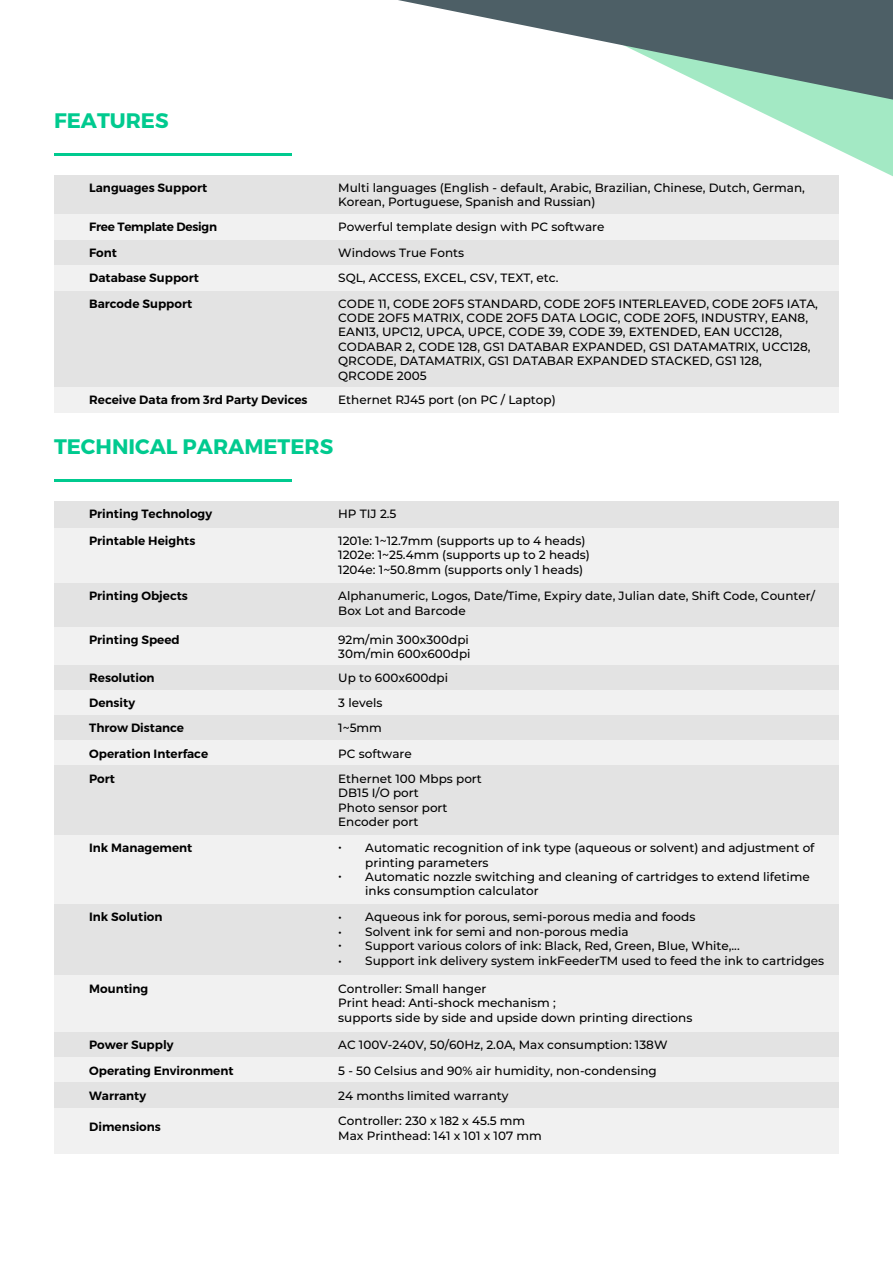
<style>
.page{position:relative;width:893px;height:1263px;background:#fff}
.page>*{position:absolute;margin:0;border:0;box-sizing:border-box;transform-origin:0 0}
.t1{font:700 21px "Montserrat";color:#00ca8f}
.t2{font:500 12px/14.4px "Montserrat";color:#000}
.t3{font:600 12px "Montserrat";color:#000}
.t4{font:600 12px "Montserrat";letter-spacing:-.02em;color:#000}
</style>
<div class="page">
<svg style="left:176px;top:100px;width:717px;height:77px"></svg>
<svg style="left:398px;top:0;width:495px;height:100px"></svg>
<hr style="left:54px;top:153px;width:238px;height:2px;background:#00ca8f">
<hr style="left:54px;top:480px;width:238px;height:2px;background:#00ca8f">
<div style="left:54px;top:583px;width:785px;height:44px;background:#e3e3e3"></div>
<div style="left:54px;top:665px;width:785px;height:25px;background:#e3e3e3"></div>
<div style="left:54px;top:904px;width:785px;height:71px;background:#e3e3e3"></div>
<div style="left:54px;top:975px;width:785px;height:57px;background:#f1f1f1"></div>
<div style="left:54px;top:626px;width:785px;height:38px;background:#f1f1f1"></div>
<div style="left:54px;top:835px;width:785px;height:69px;background:#f1f1f1"></div>
<div style="left:54px;top:690px;width:785px;height:25px;background:#f1f1f1"></div>
<div style="left:54px;top:715px;width:785px;height:25px;background:#e3e3e3"></div>
<div style="left:54px;top:740px;width:785px;height:26px;background:#f1f1f1"></div>
<div style="left:54px;top:1032px;width:785px;height:25px;background:#e3e3e3"></div>
<div style="left:54px;top:1057px;width:785px;height:26px;background:#f1f1f1"></div>
<div style="left:54px;top:1083px;width:785px;height:25px;background:#e3e3e3"></div>
<div style="left:54px;top:766px;width:785px;height:69px;background:#e3e3e3"></div>
<div style="left:54px;top:528px;width:785px;height:55px;background:#f1f1f1"></div>
<div style="left:54px;top:501px;width:785px;height:27px;background:#e3e3e3"></div>
<div style="left:54px;top:1108px;width:785px;height:45px;background:#f1f1f1"></div>
<div style="left:54px;top:175px;width:785px;height:40px;background:#e3e3e3"></div>
<div style="left:54px;top:240px;width:785px;height:25px;background:#e3e3e3"></div>
<div style="left:54px;top:291px;width:785px;height:96px;background:#e3e3e3"></div>
<div style="left:54px;top:265px;width:785px;height:26px;background:#f1f1f1"></div>
<div style="left:54px;top:214px;width:785px;height:26px;background:#f1f1f1"></div>
<div style="left:54px;top:387px;width:785px;height:26px;background:#f1f1f1"></div>
<h1 class="t1" style="left:54px;top:107px;width:116px">FEATURES</h1>
<p class="t3" style="left:89px;top:180px;width:120px">Languages Support</p>
<p class="t2" style="left:338px;top:180px;width:468px">Multi languages (English - default, Arabic, Brazilian, Chinese, Dutch, German,<br>Korean, Portuguese, Spanish and Russian)</p>
<p class="t3" style="left:89px;top:245px;width:29px">Font</p>
<p class="t2" style="left:338px;top:245px;width:127px">Windows True Fonts</p>
<p class="t4" style="left:89px;top:220px;width:129px">Free Template Design</p>
<p class="t2" style="left:338px;top:219px;width:268px">Powerful template design with PC software</p>
<p class="t3" style="left:89px;top:271px;width:111px">Database Support</p>
<p class="t2" style="left:338px;top:270px;width:222px">SQL, ACCESS, EXCEL, CSV, TEXT, etc.</p>
<p class="t3" style="left:89px;top:296px;width:104px">Barcode Support</p>
<p class="t2" style="left:338px;top:296px;width:481px">CODE 11, CODE 2OF5 STANDARD, CODE 2OF5 INTERLEAVED, CODE 2OF5 IATA, CODE 2OF5 MATRIX, CODE 2OF5 DATA LOGIC, CODE 2OF5, INDUSTRY, EAN8, EAN13, UPC12, UPCA, UPCE, CODE 39, CODE 39, EXTENDED, EAN UCC128, CODABAR 2, CODE 128, GS1 DATABAR EXPANDED, GS1 DATAMATRIX, UCC128, QRCODE, DATAMATRIX, GS1 DATABAR EXPANDED STACKED, GS1 128, QRCODE 2005</p>
<p class="t3" style="left:89px;top:392px;width:220px">Receive Data from 3rd Party Devices</p>
<p class="t2" style="left:338px;top:392px;width:219px">Ethernet RJ45 port (on PC / Laptop)</p>
<h1 class="t1" style="left:54px;top:434px;width:281px">TECHNICAL PARAMETERS</h1>
<p class="t3" style="left:89px;top:507px;width:124px">Printing Technology</p>
<p class="t2" style="left:338px;top:506px;width:60px">HP TIJ 2.5</p>
<p class="t3" style="left:89px;top:533px;width:108px">Printable Heights</p>
<p class="t2" style="left:338px;top:533px;width:253px">1201e: 1~12.7mm (supports up to 4 heads)<br>1202e: 1~25.4mm (supports up to 2 heads)<br>1204e: 1~50.8mm (supports only 1 heads)</p>
<p class="t3" style="left:89px;top:589px;width:100px">Printing Objects</p>
<p class="t2" style="left:338px;top:588px;width:478px">Alphanumeric, Logos, Date/Time, Expiry date, Julian date, Shift Code, Counter/<br>Box Lot and Barcode</p>
<p class="t3" style="left:89px;top:632px;width:92px">Printing Speed</p>
<p class="t2" style="left:338px;top:632px;width:134px">92m/min 300x300dpi<br>30m/min 600x600dpi</p>
<p class="t3" style="left:89px;top:670px;width:67px">Resolution</p>
<p class="t2" style="left:338px;top:670px;width:111px">Up to 600x600dpi</p>
<p class="t3" style="left:89px;top:695px;width:47px">Density</p>
<p class="t2" style="left:338px;top:695px;width:46px">3 levels</p>
<p class="t3" style="left:89px;top:721px;width:96px">Throw Distance</p>
<p class="t2" style="left:338px;top:720px;width:45px">1~5mm</p>
<p class="t3" style="left:89px;top:746px;width:121px">Operation Interface</p>
<p class="t2" style="left:338px;top:746px;width:75px">PC software</p>
<p class="t3" style="left:89px;top:771px;width:27px">Port</p>
<p class="t2" style="left:338px;top:771px;width:145px">Ethernet 100 Mbps port<br>DB15 I/O port<br>Photo sensor port<br>Encoder port</p>
<p class="t3" style="left:89px;top:840px;width:105px">Ink Management</p>
<p class="t2" style="left:365px;top:840px;width:451px">Automatic recognition of ink type (aqueous or solvent) and adjustment of printing parameters<br>Automatic nozzle switching and cleaning of cartridges to extend lifetime inks consumption calculator</p>
<p class="t2" style="left:338px;top:839px;width:5px">•</p>
<p class="t2" style="left:338px;top:868px;width:5px">•</p>
<p class="t3" style="left:89px;top:910px;width:75px">Ink Solution</p>
<p class="t3" style="left:89px;top:981px;width:61px">Mounting</p>
<p class="t2" style="left:338px;top:909px;width:5px">• •</p>
<p class="t2" style="left:365px;top:909px;width:461px">Aqueous ink for porous, semi-porous media and foods<br>Solvent ink for semi and non-porous media<br>Support various colors of ink: Black, Red, Green, Blue, White,...<br>Support ink delivery system inkFeederTM used to feed the ink to cartridges</p>
<p class="t2" style="left:338px;top:936px;width:5px;line-height:15.6px">• •</p>
<p class="t2" style="left:338px;top:981px;width:356px">Controller: Small hanger<br>Print head: Anti-shock mechanism ;<br>supports side by side and upside down printing directions</p>
<p class="t3" style="left:89px;top:1037px;width:86px">Power Supply</p>
<p class="t2" style="left:338px;top:1037px;width:331px">AC 100V-240V, 50/60Hz, 2.0A, Max consumption: 138W</p>
<p class="t3" style="left:89px;top:1063px;width:146px">Operating Environment</p>
<p class="t2" style="left:338px;top:1062px;width:320px">5 - 50 Celsius and 90% air humidity, non-condensing</p>
<p class="t3" style="left:89px;top:1088px;width:58px">Warranty</p>
<p class="t2" style="left:338px;top:1088px;width:172px">24 months limited warranty</p>
<p class="t3" style="left:89px;top:1119px;width:73px">Dimensions</p>
<p class="t2" style="left:338px;top:1113px;width:205px">Controller: 230 x 182 x 45.5 mm<br>Max Printhead: 141 x 101 x 107 mm</p>
</div>
